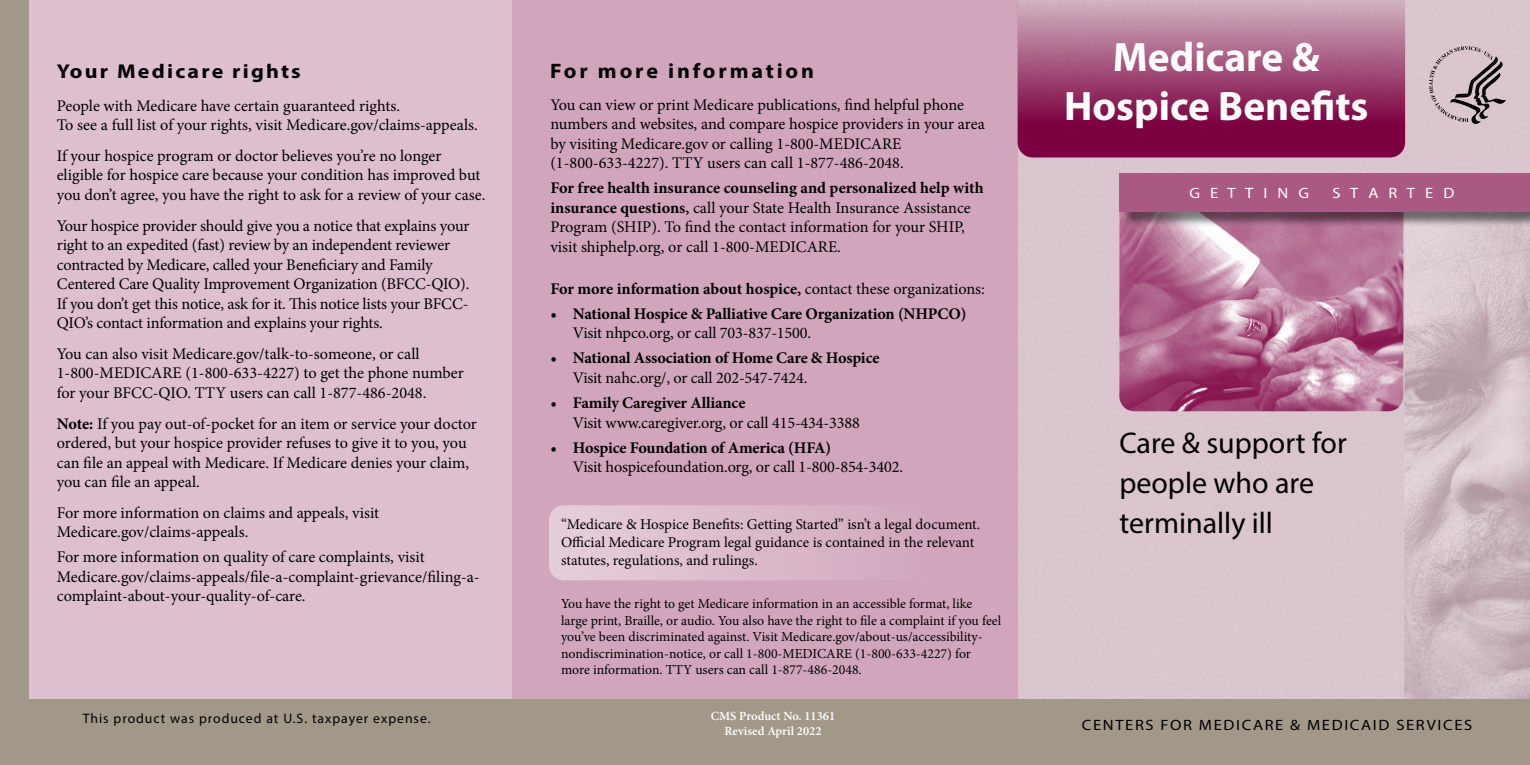
<style>
.page{position:relative;width:1530px;height:765px;background:#debfcf}
.page>*{position:absolute;margin:0;border:0;box-sizing:border-box;transform-origin:0 0}
.t1{font:700 41.25px/48.8px "Myriad Pro";color:#fff;text-align:center}
.t2{font:30px/40px "Myriad Pro";color:#000}
.t3{font:700 21px "Myriad Pro";letter-spacing:.13em;color:#000;scale:1.05 1}
.t4{font:700 20px "Myriad Pro";letter-spacing:.1em;color:#000;scale:1.1 1}
.Text{font:16.25px/19.5px "Minion Pro";letter-spacing:-.005em;color:#000}
.Text-2{font:700 16.25px/19.5px "Minion Pro";letter-spacing:-.01em;color:#000}
.Text-3{font:15px/18px "Minion Pro";color:#000}
.t5{font:15px "Myriad Pro";letter-spacing:.1em;color:#000;scale:1.1 1}
.t6{font:15px "Myriad Pro";color:#fff;scale:1.1 1}
.Bullets{font:13.75px/16.5px "Minion Pro";color:#000}
.t7{font:13.75px "Myriad Pro";letter-spacing:.07em;color:#000}
.t8{font:600 12.5px/15px "Minion Pro";color:#fff;text-align:center}
.s1{font-weight:700}
.s2{font-weight:600}
.s3{font-weight:400}
</style>
<div class="page">
<img style="left:1018px;top:11px;width:512px;height:689px">
<svg style="left:1429px;top:46px;width:77px;height:78px"></svg>
<div style="left:512px;top:0;width:506px;height:765px;background:#d1a6bc"></div>
<div style="left:0;top:700px;width:1530px;height:65px;background:#a2988a"></div>
<div style="left:549px;top:505px;width:438px;height:75px;background:linear-gradient(to right,#e6ceda,#cfa2b9);border-radius:15px"></div>
<img style="left:1119px;top:212px;width:284px;height:199px">
<div style="left:1121px;top:175px;width:409px;height:52px;background:#000;opacity:.51"></div>
<div style="left:1119px;top:173px;width:411px;height:39px;background:#aa5983"></div>
<svg style="left:1018px;top:0;width:387px;height:157px;background:#9e4773"></svg>
<div style="left:0;top:0;width:29px;height:736px;background:#a2988a"></div>
<p class="t4" style="left:57px;top:58px;width:223px">Your Medicare rights</p>
<p class="Text" style="left:57px;top:96px;width:422px">People with Medicare have certain guaranteed rights.<br>To see a full list of your rights, visit Medicare.gov/claims-appeals.</p>
<p class="Text" style="left:57px;top:146px;width:430px">If your hospice program or doctor believes you’re no longer eligible for hospice care because your condition has improved but you don’t agree, you have the right to ask for a review of your case.</p>
<p class="Text" style="left:57px;top:216px;width:414px">Your hospice provider should give you a notice that explains your right to an expedited (fast) review by an independent reviewer contracted by Medicare, called your Beneficiary and Family Centered Care Quality Improvement Organization (BFCC-QIO).<br>If you don’t get this notice, ask for it. This notice lists your BFCC-QIO’s contact information and explains your rights.</p>
<p class="Text" style="left:57px;top:344px;width:409px">You can also visit Medicare.gov/talk-to-someone, or call<br>1-800-MEDICARE (1-800-633-4227) to get the phone number for your BFCC-QIO. TTY users can call 1-877-486-2048.</p>
<p class="Text" style="left:57px;top:414px;width:422px"><span class="s1">Note:</span> If you pay out-of-pocket for an item or service your doctor ordered, but your hospice provider refuses to give it to you, you can file an appeal with Medicare. If Medicare denies your claim, you can file an appeal.</p>
<p class="Text" style="left:57px;top:503px;width:324px">For more information on claims and appeals, visit<br>Medicare.gov/claims-appeals.</p>
<p class="Text" style="left:57px;top:548px;width:424px">For more information on quality of care complaints, visit<br>Medicare.gov/claims-appeals/file-a-complaint-grievance/filing-a&shy;complaint-about-your-quality-of-care.</p>
<p class="t7" style="left:83px;top:710px;width:349px">This product was produced at U.S. taxpayer expense.</p>
<p class="t3" style="left:550px;top:57px;width:253px">For more information</p>
<p class="Text" style="left:550px;top:95px;width:436px">You can view or print Medicare publications, find helpful phone numbers and websites, and compare hospice providers in your area by visiting Medicare.gov or calling 1-800-MEDICARE (1-800-633-4227). TTY users can call 1-877-486-2048.</p>
<p class="Text" style="left:550px;top:178px;width:435px"><span class="s1">For free health insurance counseling and personalized help with insurance questions</span><span class="s2">,</span> call your State Health Insurance Assistance Program (SHIP). To find the contact information for your SHIP, visit shiphelp.org, or call 1-800-MEDICARE.</p>
<p class="Text-2" style="left:550px;top:278px;width:436px">For more information about hospice, <span class="s3">contact these organizations:</span></p>
<p class="Text-2" style="left:573px;top:304px;width:395px;text-indent:-22px">• National Hospice &amp; Palliative Care Organization (NHPCO)<br><span class="s3">Visit nhpco.org, or call 703-837-1500.</span></p>
<p class="Text-2" style="left:573px;top:348px;width:308px;text-indent:-22px">• National Association of Home Care &amp; Hospice<br><span class="s3">Visit nahc.org/, or call 202-547-7424.</span></p>
<p class="Text" style="left:573px;top:393px;width:289px;text-indent:-22px"><span class="s1">• Family Caregiver Alliance<br></span>Visit www.caregiver.org, or call 415-434-3388</p>
<p class="Text" style="left:573px;top:438px;width:332px;text-indent:-22px"><span class="s1">• Hospice Foundation of America (HFA)<br></span>Visit hospicefoundation.org, or call 1-800-854-3402.</p>
<p class="Text-3" style="left:561px;top:515px;width:421px">“Medicare &amp; Hospice Benefits: Getting Started” isn’t a legal document.<br>Official Medicare Program legal guidance is contained in the relevant statutes, regulations, and rulings.</p>
<p class="Bullets" style="left:561px;top:596px;width:442px">You have the right to get Medicare information in an accessible format, like large print, Braille, or audio. You also have the right to file a complaint if you feel you’ve been discriminated against. Visit Medicare.gov/about-us/accessibility&shy;nondiscrimination-notice, or call 1-800-MEDICARE (1-800-633-4227) for more information. TTY users can call 1-877-486-2048.</p>
<p class="t8" style="left:711px;top:709px;width:126px">CMS Product No. 11361<br>Revised April 2022</p>
<p class="t1" style="left:1064px;top:31px;width:306px">Medicare &amp;<br>Hospice Benefits</p>
<p class="t6" style="left:1189px;top:183px;width:110px">G E T T I N G</p>
<p class="t6" style="left:1333px;top:183px;width:112px">S T A R T E D</p>
<p class="t2" style="left:1119px;top:422px;width:229px">Care &amp; support for people who are terminally ill</p>
<p class="t5" style="left:1082px;top:716px;width:356px">CENTERS FOR MEDICARE &amp; MEDICAID SERVICES</p>
</div>
